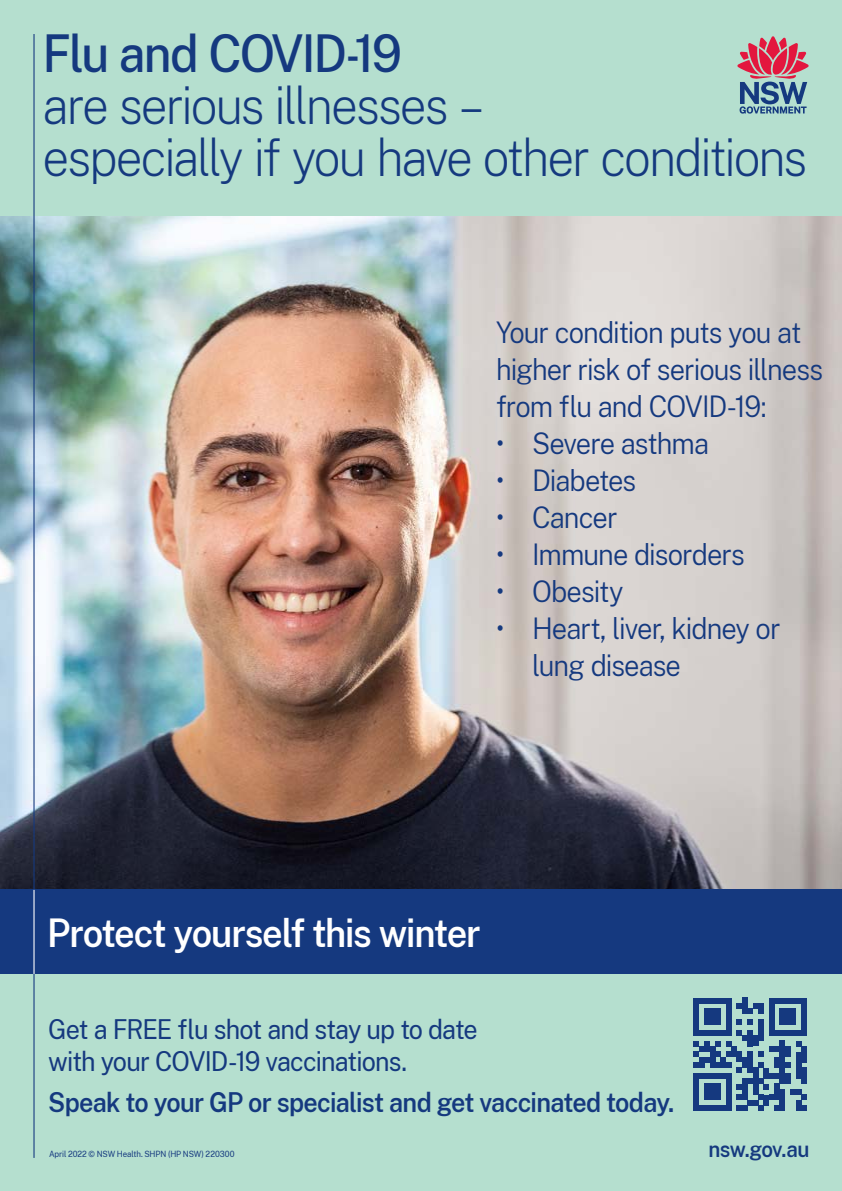
<style>
.page{position:relative;width:842px;height:1191px;background:#fff}
.page>*{position:absolute;margin:0;border:0;box-sizing:border-box;transform-origin:0 0}
.t1{font:200 51.3px/52px "Public Sans NSW";letter-spacing:-.045em;color:#15397f;scale:.93 1}
.t2{font:500 51.3px "Public Sans NSW";letter-spacing:-.045em;color:#15397f;scale:.93 1}
.t3{font:600 38.8px "Public Sans NSW";letter-spacing:-.035em;color:#fff;scale:.93 1}
.t4{font:300 29.3px/37px "Public Sans NSW";letter-spacing:-.035em;color:#15397f;scale:.93 1}
.t5{font:27px/31.9px "Public Sans NSW";letter-spacing:-.035em;color:#15397f;scale:.93 1}
.t6{font:600 27px "Public Sans NSW";letter-spacing:-.03em;color:#15397f;scale:.93 1}
.t7{font:600 22px "Public Sans NSW";letter-spacing:-.035em;color:#15397f;scale:.93 1}
.t8{font:8.5px "Public Sans NSW";letter-spacing:-.01em;color:#15397f;scale:.93 1}
</style>
<div class="page">
<img style="left:0;top:215px;width:842px;height:674px">
<div style="left:0;top:932px;width:842px;height:259px;background:#b5dfcf"></div>
<div style="left:0;top:0;width:842px;height:215px;background:#b5dfcf"></div>
<svg style="left:737px;top:36px;width:72px;height:78px"></svg>
<div style="left:0;top:889px;width:842px;height:85px;background:#15397f"></div>
<hr style="left:33px;top:889px;width:2px;height:85px;background:#fff">
<hr style="left:33px;top:34px;width:2px;height:855px;background:#15397f">
<hr style="left:33px;top:974px;width:2px;height:183px;background:#15397f">
<div style="left:694px;top:997px;width:5px;height:38px;background:#15397f"></div>
<div style="left:694px;top:1073px;width:5px;height:10px;background:#15397f"></div>
<div style="left:694px;top:1083px;width:5px;height:22px;background:#15397f"></div>
<div style="left:704px;top:1008px;width:6px;height:16px;background:#15397f"></div>
<div style="left:704px;top:1083px;width:6px;height:17px;background:#15397f"></div>
<div style="left:710px;top:1008px;width:5px;height:16px;background:#15397f"></div>
<div style="left:710px;top:1083px;width:5px;height:17px;background:#15397f"></div>
<div style="left:715px;top:1008px;width:6px;height:16px;background:#15397f"></div>
<div style="left:715px;top:1083px;width:6px;height:17px;background:#15397f"></div>
<svg style="left:699px;top:998px;width:27px;height:5px"></svg>
<svg style="left:699px;top:1073px;width:27px;height:5px"></svg>
<div style="left:726px;top:997px;width:5px;height:38px;background:#15397f"></div>
<svg style="left:694px;top:1030px;width:37px;height:37px"></svg>
<div style="left:726px;top:1073px;width:5px;height:10px;background:#15397f"></div>
<div style="left:726px;top:1083px;width:5px;height:22px;background:#15397f"></div>
<svg style="left:694px;top:1105px;width:37px;height:5px"></svg>
<div style="left:731px;top:1046px;width:6px;height:11px;background:#15397f"></div>
<div style="left:742px;top:997px;width:5px;height:17px;background:#15397f"></div>
<svg style="left:737px;top:1003px;width:21px;height:21px"></svg>
<div style="left:758px;top:1003px;width:6px;height:11px;background:#15397f"></div>
<div style="left:758px;top:1019px;width:6px;height:21px;background:#15397f"></div>
<div style="left:769px;top:997px;width:5px;height:38px;background:#15397f"></div>
<div style="left:780px;top:1008px;width:5px;height:16px;background:#15397f"></div>
<div style="left:785px;top:1008px;width:5px;height:16px;background:#15397f"></div>
<div style="left:790px;top:1008px;width:6px;height:16px;background:#15397f"></div>
<svg style="left:774px;top:998px;width:27px;height:5px"></svg>
<div style="left:801px;top:997px;width:6px;height:38px;background:#15397f"></div>
<svg style="left:737px;top:1030px;width:70px;height:80px"></svg>
<h1 class="t2" style="left:43px;top:15px;width:388px">Flu and COVID-19</h1>
<h1 class="t1" style="left:43px;top:76px;width:824px">are serious illnesses –<br>especially if you have other conditions</h1>
<p class="t4" style="left:496px;top:312px;width:353px">Your condition puts you at higher risk of serious illness from flu and COVID-19:</p>
<p class="t4" style="left:496px;top:423px;width:230px">• Severe asthma</p>
<p class="t4" style="left:496px;top:460px;width:152px">• Diabetes</p>
<p class="t4" style="left:496px;top:497px;width:132px">• Cancer</p>
<p class="t4" style="left:496px;top:534px;width:269px">• Immune disorders</p>
<p class="t4" style="left:496px;top:571px;width:139px">• Obesity</p>
<p class="t4" style="left:532px;top:608px;width:269px;text-indent:-36px">• Heart, liver, kidney or lung disease</p>
<h2 class="t3" style="left:47px;top:904px;width:468px">Protect yourself this winter</h2>
<p class="t5" style="left:48px;top:1011px;width:463px">Get a FREE flu shot and stay up to date with your COVID-19 vaccinations.</p>
<p class="t6" style="left:48px;top:1081px;width:675px">Speak to your GP or specialist and get vaccinated today.</p>
<p class="t8" style="left:49px;top:1147px;width:201px">April 2022 © NSW Health. SHPN (HP NSW) 220300</p>
<p class="t7" style="left:708px;top:1132px;width:110px">nsw.gov.au</p>
</div>
